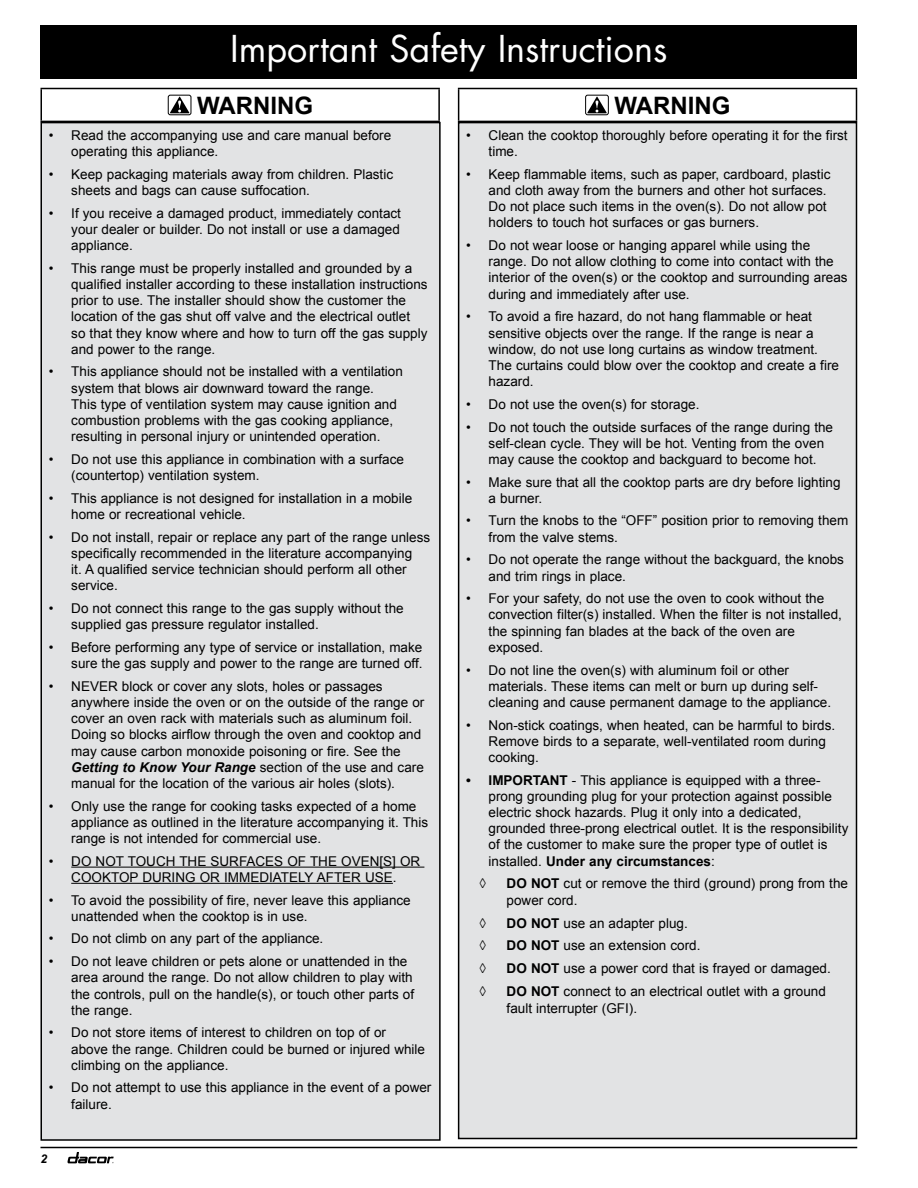
<style>
.page{position:relative;width:918px;height:1188px;background:#fff}
.page>*{position:absolute;margin:0;border:0;box-sizing:border-box;transform-origin:0 0}
.t1{font:36px "Futura Std";color:#fff}
.t2{font:700 24px "Arial";color:#000}
.t3{font:13.5px/16.2px "Arial";color:#000}
.t4{font:700 13.5px "Arial";color:#000}
.t5{font:italic 700 12px "Arial";color:#000}
.s1{font-weight:700;font-style:italic}
.s2{font-weight:700}
</style>
<div class="page">
<svg style="left:68px;top:1152px;width:46px;height:11px"></svg>
<hr style="left:40px;top:1147px;width:817px;height:1px;background:#000">
<div style="left:40px;top:25px;width:817px;height:54px;background:#000"></div>
<div style="left:41px;top:123px;width:399px;height:1017px;background:#e2e3e4"></div>
<hr style="left:71px;top:867px;width:353px;height:1px;background:#000">
<hr style="left:71px;top:883px;width:322px;height:1px;background:#000">
<div style="left:40px;top:122px;width:401px;height:1019px;border:2px solid #000"></div>
<div style="left:459px;top:123px;width:397px;height:1015px;background:#e2e3e4"></div>
<div style="left:458px;top:122px;width:399px;height:1017px;border:2px solid #000"></div>
<hr style="left:40px;top:88px;width:400px;height:1px;background:#000">
<hr style="left:40px;top:89px;width:2px;height:32px;background:#000">
<hr style="left:438px;top:89px;width:2px;height:32px;background:#000">
<hr style="left:40px;top:121px;width:400px;height:1px;background:#000">
<div style="left:168px;top:95px;width:23px;height:20px;border:1px solid #000;border-radius:2px"></div>
<svg style="left:170px;top:96px;width:20px;height:17px"></svg>
<hr style="left:458px;top:88px;width:399px;height:1px;background:#000">
<hr style="left:458px;top:89px;width:1px;height:32px;background:#000">
<hr style="left:856px;top:89px;width:1px;height:32px;background:#000">
<hr style="left:458px;top:121px;width:399px;height:1px;background:#000">
<div style="left:585px;top:95px;width:24px;height:20px;border:1px solid #000;border-radius:2px"></div>
<svg style="left:587px;top:96px;width:20px;height:17px"></svg>
<h1 class="t1" style="left:230px;top:26px;width:439px">Important Safety Instructions</h1>
<h2 class="t2" style="left:197px;top:90px;width:117px">WARNING</h2>
<h2 class="t2" style="left:614px;top:90px;width:117px">WARNING</h2>
<p class="t3" style="left:71px;top:127px;width:322px;text-indent:-23px">• Read the accompanying use and care manual before operating this appliance.</p>
<p class="t3" style="left:71px;top:166px;width:323px;text-indent:-23px">• Keep packaging materials away from children. Plastic sheets and bags can cause suffocation.</p>
<p class="t3" style="left:71px;top:205px;width:331px;text-align:justify;text-indent:-23px">• If you receive a damaged product, immediately contact your dealer or builder. Do not install or use a damaged appliance.</p>
<p class="t3" style="left:71px;top:260px;width:358px;text-indent:-23px">• This range must be properly installed and grounded by a qualified installer according to these installation instructions prior to use. The installer should show the customer the location of the gas shut off valve and the electrical outlet so that they know where and how to turn off the gas supply and power to the range.</p>
<p class="t3" style="left:71px;top:364px;width:333px;text-indent:-23px">• This appliance should not be installed with a ventilation system that blows air downward toward the range.<br>This type of ventilation system may cause ignition and combustion problems with the gas cooking appliance, resulting in personal injury or unintended operation.</p>
<p class="t3" style="left:71px;top:451px;width:334px;text-indent:-23px">• Do not use this appliance in combination with a surface (countertop) ventilation system.</p>
<p class="t3" style="left:71px;top:490px;width:343px;text-indent:-23px">• This appliance is not designed for installation in a mobile home or recreational vehicle.</p>
<p class="t3" style="left:71px;top:529px;width:361px;text-indent:-23px">• Do not install, repair or replace any part of the range unless specifically recommended in the literature accompanying<br>it. A qualified service technician should perform all other service.</p>
<p class="t3" style="left:71px;top:600px;width:334px;text-indent:-23px">• Do not connect this range to the gas supply without the supplied gas pressure regulator installed.</p>
<p class="t3" style="left:49px;top:639px;width:375px;text-align:right">• Before performing any type of service or installation, make sure the gas supply and power to the range are turned off.</p>
<p class="t3" style="left:71px;top:678px;width:355px;text-indent:-23px">• NEVER block or cover any slots, holes or passages anywhere inside the oven or on the outside of the range or cover an oven rack with materials such as aluminum foil.<br>Doing so blocks airflow through the oven and cooktop and may cause carbon monoxide poisoning or fire. See the <span class="s1">Getting to Know Your Range</span> section of the use and care manual for the location of the various air holes (slots).</p>
<p class="t3" style="left:71px;top:798px;width:358px;text-indent:-23px">• Only use the range for cooking tasks expected of a home appliance as outlined in the literature accompanying it. This range is not intended for commercial use.</p>
<p class="t3" style="left:49px;top:853px;width:373px;text-align:center">• DO NOT TOUCH THE SURFACES OF THE OVEN[S] OR<br>COOKTOP DURING OR IMMEDIATELY AFTER USE.</p>
<p class="t3" style="left:71px;top:892px;width:341px;text-indent:-23px">• To avoid the possibility of fire, never leave this appliance unattended when the cooktop is in use.</p>
<p class="t3" style="left:49px;top:931px;width:276px">• Do not climb on any part of the appliance.</p>
<p class="t3" style="left:71px;top:953px;width:344px;text-indent:-23px">• Do not leave children or pets alone or unattended in the area around the range. Do not allow children to play with the controls, pull on the handle(s), or touch other parts of the range.</p>
<p class="t3" style="left:71px;top:1025px;width:355px;text-indent:-23px">• Do not store items of interest to children on top of or above the range. Children could be burned or injured while climbing on the appliance.</p>
<p class="t3" style="left:71px;top:1080px;width:362px;text-indent:-23px">• Do not attempt to use this appliance in the event of a power failure.</p>
<p class="t5" style="left:40px;top:1151px;width:8px">2</p>
<p class="t3" style="left:489px;top:127px;width:361px;text-indent:-23px">• Clean the cooktop thoroughly before operating it for the first time.</p>
<p class="t3" style="left:489px;top:166px;width:343px;text-indent:-23px">• Keep flammable items, such as paper, cardboard, plastic and cloth away from the burners and other hot surfaces.<br>Do not place such items in the oven(s). Do not allow pot holders to touch hot surfaces or gas burners.</p>
<p class="t3" style="left:489px;top:237px;width:361px;text-indent:-23px">• Do not wear loose or hanging apparel while using the range. Do not allow clothing to come into contact with the interior of the oven(s) or the cooktop and surrounding areas during and immediately after use.</p>
<p class="t3" style="left:489px;top:309px;width:352px;text-indent:-23px">• To avoid a fire hazard, do not hang flammable or heat sensitive objects over the range. If the range is near a window, do not use long curtains as window treatment.<br>The curtains could blow over the cooktop and create a fire hazard.</p>
<p class="t3" style="left:466px;top:396px;width:235px">• Do not use the oven(s) for storage.</p>
<p class="t3" style="left:489px;top:419px;width:346px;text-indent:-23px">• Do not touch the outside surfaces of the range during the self-clean cycle. They will be hot. Venting from the oven may cause the cooktop and backguard to become hot.</p>
<p class="t3" style="left:489px;top:474px;width:353px;text-indent:-23px">• Make sure that all the cooktop parts are dry before lighting a burner.</p>
<p class="t3" style="left:489px;top:513px;width:361px;text-indent:-23px">• Turn the knobs to the “OFF” position prior to removing them from the valve stems.</p>
<p class="t3" style="left:489px;top:552px;width:357px;text-indent:-23px">• Do not operate the range without the backguard, the knobs and trim rings in place.</p>
<p class="t3" style="left:489px;top:591px;width:355px;text-indent:-23px">• For your safety, do not use the oven to cook without the convection filter(s) installed. When the filter is not installed, the spinning fan blades at the back of the oven are exposed.</p>
<p class="t3" style="left:489px;top:662px;width:344px;text-indent:-23px">• Do not line the oven(s) with aluminum foil or other materials. These items can melt or burn up during self&shy;cleaning and cause permanent damage to the appliance.</p>
<p class="t3" style="left:489px;top:717px;width:348px;text-indent:-23px">• Non-stick coatings, when heated, can be harmful to birds.<br>Remove birds to a separate, well-ventilated room during cooking.</p>
<p class="t3" style="left:489px;top:772px;width:361px;text-indent:-23px"><span class="s2">• IMPORTANT</span> - This appliance is equipped with a three&shy;prong grounding plug for your protection against possible electric shock hazards. Plug it only into a dedicated, grounded three-prong electrical outlet. It is the responsibility of the customer to make sure the proper type of outlet is installed. <span class="s2">Under any circumstances</span>:</p>
<p class="t4" style="left:480px;top:875px;width:8px">◊</p>
<p class="t3" style="left:507px;top:876px;width:343px"><span class="s2">DO NOT</span> cut or remove the third (ground) prong from the power cord.</p>
<p class="t4" style="left:480px;top:914px;width:8px">◊</p>
<p class="t3" style="left:507px;top:915px;width:183px"><span class="s2">DO NOT</span> use an adapter plug.</p>
<p class="t4" style="left:480px;top:937px;width:8px">◊</p>
<p class="t3" style="left:507px;top:938px;width:195px"><span class="s2">DO NOT</span> use an extension cord.</p>
<p class="t4" style="left:480px;top:960px;width:8px">◊</p>
<p class="t3" style="left:507px;top:961px;width:326px"><span class="s2">DO NOT</span> use a power cord that is frayed or damaged.</p>
<p class="t4" style="left:480px;top:983px;width:8px">◊</p>
<p class="t3" style="left:507px;top:984px;width:321px"><span class="s2">DO NOT</span> connect to an electrical outlet with a ground fault interrupter (GFI).</p>
</div>
